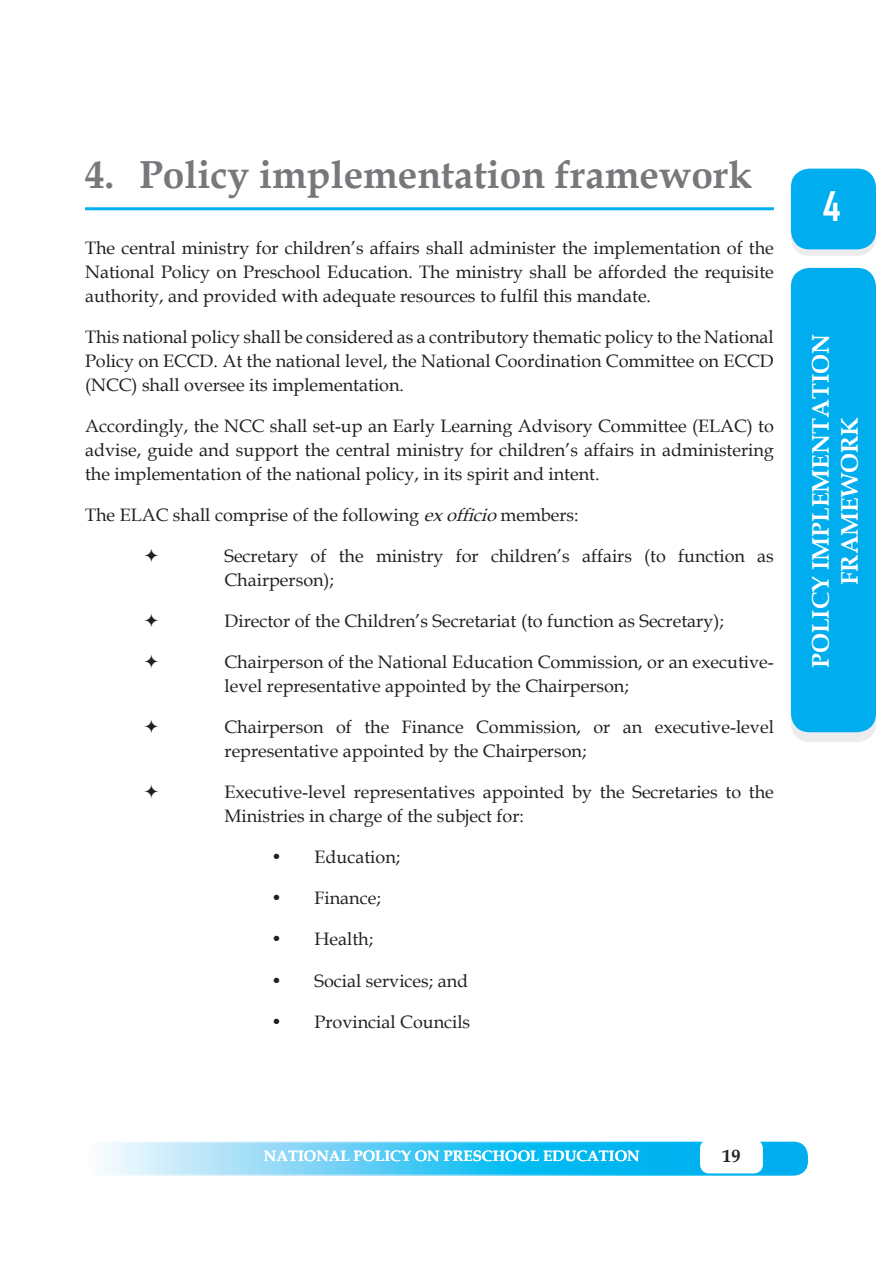
<style>
.page{position:relative;width:893px;height:1263px;background:#fff}
.page>*{position:absolute;margin:0;border:0;box-sizing:border-box;transform-origin:0 0}
.t1{font:700 39px "Book Antiqua";color:#76787b}
.t2{font:700 39px "Agency FB";color:#fff}
.t3{font:700 24px/28.8px "Book Antiqua";color:#fff;text-align:center}
.t4{font:18px/24px "Book Antiqua";color:#231f20}
.t5{font:700 18px "Book Antiqua";color:#231f20}
.t6{font:700 15px "Book Antiqua";color:#fff}
.s1{font-style:italic}
</style>
<div class="page">
<svg style="left:792px;top:176px;width:83px;height:79px"></svg>
<div style="left:791px;top:175px;width:85px;height:81px;border:2px solid #ececee;border-radius:18px"></div>
<div style="left:792px;top:169px;width:83px;height:80px;background:#00aeef;border-radius:18px"></div>
<div style="left:791px;top:169px;width:85px;height:80px;border:2px solid #00aeef;border-radius:18px"></div>
<div style="left:792px;top:269px;width:83px;height:462px;background:#00aeef;border-radius:18px"></div>
<div style="left:791px;top:268px;width:85px;height:464px;border:2px solid #00aeef;border-radius:18px"></div>
<svg style="left:86px;top:1142px;width:721px;height:33px;background:#55ccf4"></svg>
<div style="left:85px;top:1142px;width:723px;height:34px;border:2px solid #fff;border-radius:14px"></div>
<div style="left:701px;top:1140px;width:61px;height:33px;background:#fff;border-radius:9px"></div>
<div style="left:700px;top:1139px;width:63px;height:34px;border:2px solid #fff;border-radius:9px"></div>
<hr style="left:85px;top:207px;width:689px;height:3px;background:#00aeef">
<p class="t1" style="left:85px;top:148px;width:669px">4. Policy implementation framework</p>
<p class="t4" style="left:85px;top:236px;width:690px;text-align:justify">The central ministry for children’s affairs shall administer the implementation of the National Policy on Preschool Education. The ministry shall be afforded the requisite authority, and provided with adequate resources to fulfil this mandate.</p>
<p class="t4" style="left:85px;top:325px;width:690px;text-align:justify">This national policy shall be considered as a contributory thematic policy to the National Policy on ECCD. At the national level, the National Coordination Committee on ECCD (NCC) shall oversee its implementation.</p>
<p class="t4" style="left:85px;top:414px;width:690px;text-align:justify">Accordingly, the NCC shall set-up an Early Learning Advisory Committee (ELAC) to advise, guide and support the central ministry for children’s affairs in administering the implementation of the national policy, in its spirit and intent.</p>
<p class="t4" style="left:85px;top:503px;width:495px">The ELAC shall comprise of the following <span class="s1">exofficio</span>members:</p>
<p class="t4" style="left:225px;top:544px;width:551px">Secretary of the ministry for children’s affairs (to function as<br>Chairperson);</p>
<p class="t4" style="left:225px;top:609px;width:501px">Director of the Children’s Secretariat (to function as Secretary);</p>
<p class="t4" style="left:225px;top:650px;width:551px">Chairperson of the National Education Commission, or an executive&shy;level representative appointed by the Chairperson;</p>
<p class="t4" style="left:225px;top:715px;width:551px">Chairperson of the Finance Commission, or an executive-level representative appointed by the Chairperson;</p>
<p class="t4" style="left:225px;top:780px;width:551px">Executive-level representatives appointed by the Secretaries to the<br>Ministries in charge of the subject for:</p>
<p class="t4" style="left:271px;top:845px;width:131px">• Education;</p>
<p class="t4" style="left:271px;top:886px;width:111px">• Finance;</p>
<p class="t4" style="left:271px;top:927px;width:104px">• Health;</p>
<p class="t4" style="left:271px;top:968px;width:199px">• Social services; and</p>
<p class="t4" style="left:271px;top:1009px;width:201px">• Provincial Councils</p>
<h1 class="t2" style="left:823px;top:182px;width:19px">4</h1>
<h2 class="t3" style="left:806px;top:668px;width:335px;rotate:-90deg">POLICY IMPLEMENTATION<br>FRAMEWORK</h2>
<p class="t6" style="left:264px;top:1146px;width:377px">NATIONAL POLICY ON PRESCHOOL EDUCATION</p>
<p class="t5" style="left:722px;top:1143px;width:19px">19</p>
</div>
